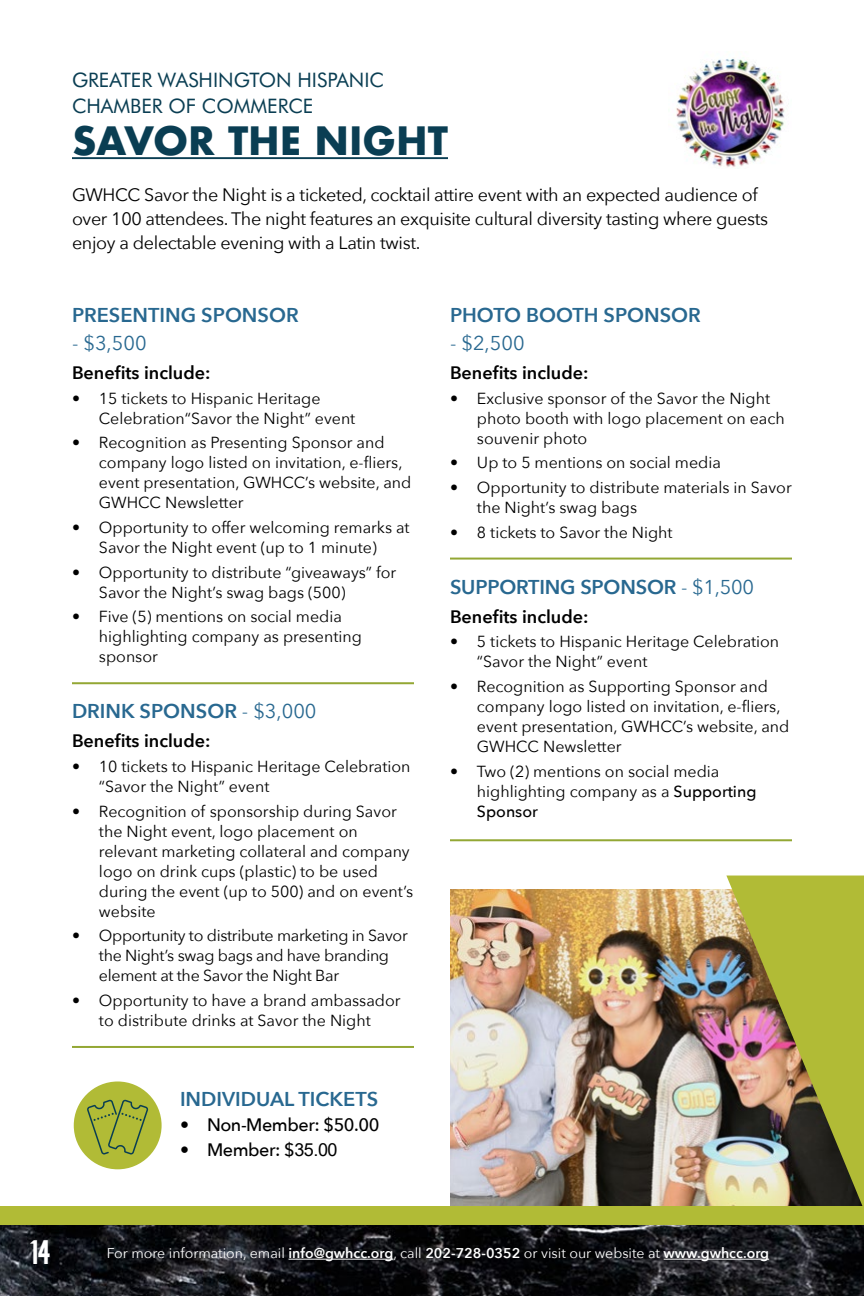
<style>
.page{position:relative;width:864px;height:1296px;background:#fff}
.page>*{position:absolute;margin:0;border:0;box-sizing:border-box;transform-origin:0 0}
.t1{font:700 38px "Futura";color:#0a3e53}
.t2{font:34px "Komu A";color:#fff}
.t3{font:600 20px "Avenir Next";color:#286890}
.t4{font:20px/26px "Futura BT";color:#0a3e53}
.t5{font:20px "Avenir Next";color:#286890}
.t6{font:18px/24px "Avenir Next";letter-spacing:-.02em;color:#000}
.t7{font:600 18px "Avenir Next";color:#000}
.t8{font:500 18px "Avenir Next";letter-spacing:-.025em;color:#000}
.t9{font:16px/20px "Avenir Next";color:#000}
.t10{font:16px/20px "Avenir Next";letter-spacing:-.02em;color:#000}
.t11{font:14.2px "Avenir Next";color:#fff}
.s1{font-weight:400}
.s2{font-family:"Arial";font-weight:400}
.s3{font-weight:500}
.s4{font-weight:600}
</style>
<div class="page">
<img style="left:0;top:1225px;width:864px;height:71px">
<div style="left:0;top:1206px;width:864px;height:19px;background:#b1bb36"></div>
<hr style="left:289px;top:1259px;width:104px;height:1px;background:#fff">
<hr style="left:664px;top:1259px;width:105px;height:1px;background:#fff">
<hr style="left:72px;top:157px;width:376px;height:2px;background:#0a3e53">
<hr style="left:72px;top:682px;width:342px;height:2px;background:#93a734">
<hr style="left:72px;top:1046px;width:342px;height:2px;background:#93a734">
<hr style="left:450px;top:558px;width:342px;height:2px;background:#93a734">
<hr style="left:450px;top:839px;width:342px;height:2px;background:#93a734">
<img style="left:676px;top:59px;width:109px;height:108px">
<div style="left:74px;top:1081px;width:88px;height:88px;background:#b1bb36;border-radius:50%"></div>
<svg style="left:87px;top:1099px;width:61px;height:55px"></svg>
<img style="left:450px;top:889px;width:276px;height:317px">
<img style="left:726px;top:876px;width:138px;height:330px">
<p class="t4" style="left:72px;top:67px;width:314px">GREATER WASHINGTON HISPANIC<br>CHAMBER OF COMMERCE</p>
<h1 class="t1" style="left:72px;top:114px;width:378px">SAVOR THE NIGHT</h1>
<p class="t6" style="left:72px;top:182px;width:698px">GWHCC Savor the Night is a ticketed, cocktail attire event with an expected audience of over 100 attendees. The night features an exquisite cultural diversity tasting where guests enjoy a delectable evening with a Latin twist.</p>
<p class="t3" style="left:72px;top:298px;width:228px">PRESENTING SPONSOR</p>
<p class="t5" style="left:72px;top:326px;width:76px">- $3,500</p>
<p class="t7" style="left:72px;top:357px;width:140px">Benefits include:</p>
<p class="t9" style="left:99px;top:387px;width:258px;text-indent:-27px">• 15 tickets to Hispanic Heritage<br>Celebration“Savor the Night” event</p>
<p class="t9" style="left:99px;top:432px;width:314px;text-indent:-27px">• Recognition as Presenting Sponsor and company logo listed on invitation, e-fliers, event presentation, GWHCC’s website, and GWHCC Newsletter</p>
<p class="t9" style="left:72px;top:517px;width:339px;text-align:center">• Opportunity to offer welcoming remarks at<br>Savor the Night event (up to 1 minute)</p>
<p class="t9" style="left:99px;top:561px;width:299px;text-indent:-27px">• Opportunity to distribute “giveaways” for<br>Savor the Night’s swag bags (500)</p>
<p class="t9" style="left:99px;top:606px;width:264px;text-indent:-27px">• Five (5) mentions on social media highlighting company as presenting sponsor</p>
<p class="t3" style="left:72px;top:694px;width:246px">DRINK SPONSOR <span class="s1">- $3,000</span></p>
<p class="t7" style="left:72px;top:726px;width:140px">Benefits include:</p>
<p class="t9" style="left:99px;top:756px;width:313px;text-indent:-27px">• 10 tickets to Hispanic Heritage Celebration “Savor the Night” event</p>
<p class="t9" style="left:99px;top:800px;width:316px;text-indent:-27px">• Recognition of sponsorship during Savor the Night event, logo placement on relevant marketing collateral and company logo on drink cups (plastic) to be used during the event (up to 500) and on event’s website</p>
<p class="t10" style="left:99px;top:925px;width:310px;text-indent:-27px">• Opportunity to distribute marketing in Savor the Night’s swag bags and have branding element at the Savor the Night Bar</p>
<p class="t9" style="left:72px;top:990px;width:330px;text-align:center">• Opportunity to have a brand ambassador to distribute drinks at Savor the Night</p>
<p class="t3" style="left:180px;top:1082px;width:200px">INDIVIDUAL TICKETS</p>
<p class="t8" style="left:180px;top:1110px;width:201px">• Non-Member: $50.00</p>
<p class="t8" style="left:180px;top:1134px;width:159px">• Member: $<span class="s2">35.00</span></p>
<p class="t3" style="left:450px;top:298px;width:252px">PHOTO BOOTH SPONSOR</p>
<p class="t5" style="left:450px;top:326px;width:76px">- $2,500</p>
<p class="t7" style="left:450px;top:357px;width:140px">Benefits include:</p>
<p class="t9" style="left:477px;top:387px;width:309px;text-indent:-27px">• Exclusive sponsor of the Savor the Night photo booth with logo placement on each souvenir photo</p>
<p class="t9" style="left:450px;top:452px;width:273px">• Up to 5 mentions on social media</p>
<p class="t9" style="left:477px;top:477px;width:316px;text-indent:-27px">• Opportunity to distribute materials in Savor the Night’s swag bags</p>
<p class="t9" style="left:450px;top:521px;width:224px">• 8 tickets to Savor the Night</p>
<p class="t3" style="left:450px;top:569px;width:306px">SUPPORTING SPONSOR <span class="s1">- $1,500</span></p>
<p class="t7" style="left:450px;top:601px;width:140px">Benefits include:</p>
<p class="t9" style="left:477px;top:631px;width:304px;text-indent:-27px">• 5 tickets to Hispanic Heritage Celebration “Savor the Night” event</p>
<p class="t9" style="left:477px;top:676px;width:314px;text-indent:-27px">• Recognition as Supporting Sponsor and company logo listed on invitation, e-fliers, event presentation, GWHCC’s website, and GWHCC Newsletter</p>
<p class="t9" style="left:477px;top:760px;width:281px;text-indent:-27px">• Two (2) mentions on social media highlighting company as a <span class="s3">Supporting<br>Sponsor</span></p>
<h2 class="t2" style="left:30px;top:1235px;width:21px">14</h2>
<p class="t11" style="left:107px;top:1241px;width:664px">For more information, email <span class="s4">info@gwhcc.org</span>, call <span class="s4">202-728-0352</span> or visit our website at <span class="s4">www.gwhcc.org</span></p>
</div>
